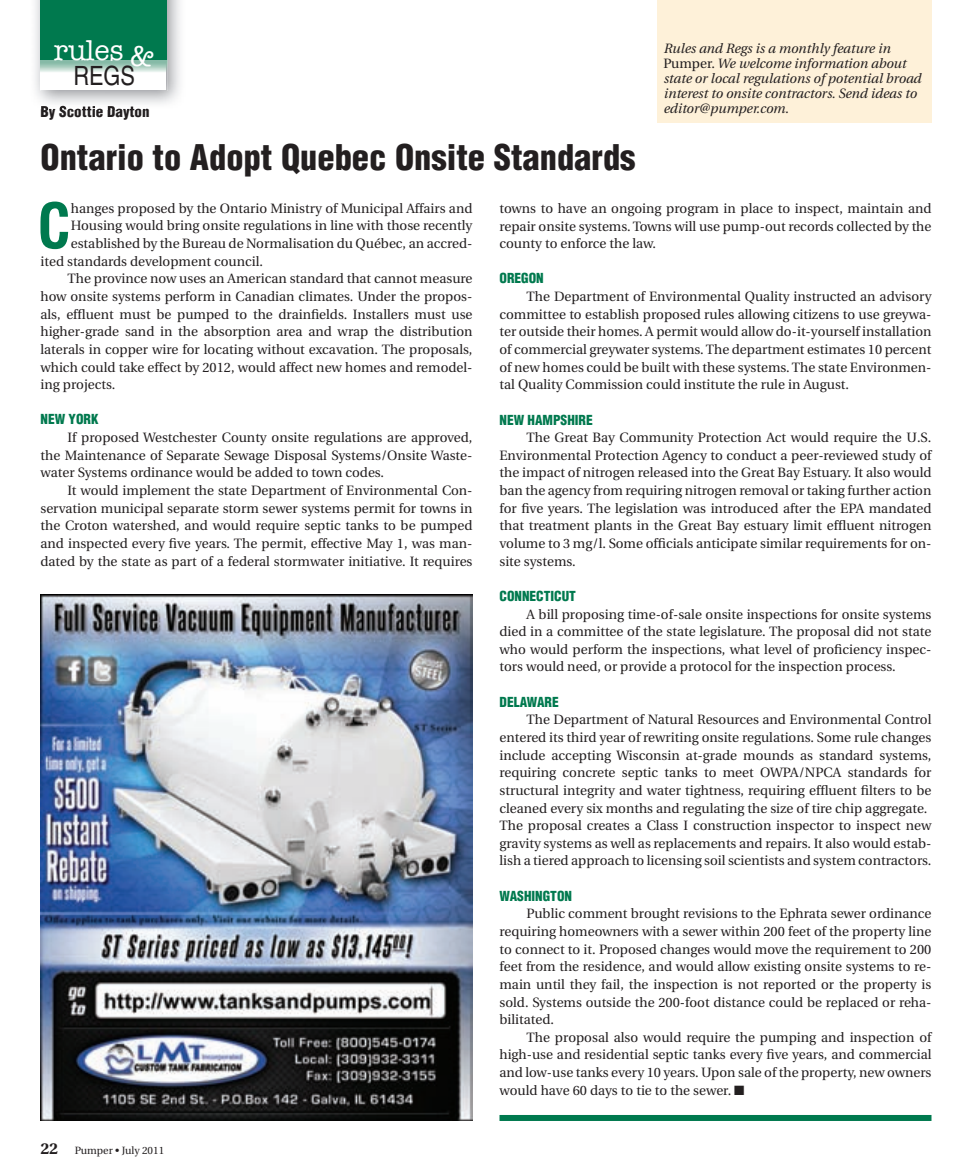
<style>
.page{position:relative;width:972px;height:1175px;background:#fff}
.page>*{position:absolute;margin:0;border:0;box-sizing:border-box;transform-origin:0 0}
.t1{font:700 condensed 60.45px "Helvetica";color:#00794e}
.t2{font:900 condensed 34.5px "Helvetica";color:#231f20}
.t3{font:28.8px "American Typewriter";letter-spacing:-.01em;color:#fff}
.t4{font:condensed 26.55px "Helvetica";color:#231f20}
.t5{font:900 condensed 15px "Helvetica";color:#231f20}
.t6{font:13.5px/17.7px "Utopia";color:#231f20;text-align:justify}
.t7{font:italic 13.5px/15px "Utopia";color:#231f20}
.t8{font:900 condensed 13.5px "Helvetica";color:#00794e}
.t9{font:10.5px "Utopia";color:#231f20}
.s1{font-style:normal}
.s2{font-weight:700;font-size:15.75px}
</style>
<div class="page">
<div style="left:500px;top:1114px;width:432px;height:6px;background:#00794e"></div>
<div style="left:657px;top:0;width:275px;height:123px;background:#fef1d9"></div>
<img style="left:41px;top:106px;width:108px;height:3px">
<img style="left:40px;top:60px;width:127px;height:31px">
<svg style="left:40px;top:60px;width:125px;height:29px"></svg>
<div style="left:40px;top:0;width:127px;height:60px;background:#00794e"></div>
<img style="left:40px;top:594px;width:432px;height:526px">
<hr style="left:971px;top:0;width:1px;height:1174px;background:#ffec98">
<h3 class="t3" style="left:54px;top:34px;width:101px">rules &amp;</h3>
<h3 class="t4" style="left:73px;top:60px;width:63px">REGS</h3>
<p class="t5" style="left:40px;top:102px;width:111px">By Scottie Dayton</p>
<h2 class="t2" style="left:40px;top:136px;width:597px">Ontario to Adopt Quebec Onsite Standards</h2>
<p class="t7" style="left:663px;top:41px;width:259px">Rules and Regs is a monthly feature in <span class="s1">Pumper.</span> We welcome information about state or local regulations of potential broad interest to onsite contractors. Send ideas to editor@pumper.com.</p>
<h1 class="t1" style="left:37px;top:188px;width:35px">C</h1>
<p class="t6" style="left:71px;top:199px;width:403px">hanges proposed by the Ontario Ministry of Municipal Affairs and</p>
<p class="t6" style="left:71px;top:217px;width:403px">Housing would bring onsite regulations in line with those recently</p>
<p class="t6" style="left:71px;top:235px;width:403px">established by the Bureau de Normalisation du Québec, an accred-</p>
<p class="t6" style="left:40px;top:252px;width:224px">ited standards development council.</p>
<p class="t6" style="left:67px;top:270px;width:406px">The province now uses an American standard that cannot measure</p>
<p class="t6" style="left:40px;top:288px;width:433px">how onsite systems perform in Canadian climates. Under the propos-</p>
<p class="t6" style="left:40px;top:305px;width:434px">als, effluent must be pumped to the drainfields. Installers must use</p>
<p class="t6" style="left:40px;top:323px;width:434px">higher-grade sand in the absorption area and wrap the distribution</p>
<p class="t6" style="left:40px;top:341px;width:433px">laterals in copper wire for locating without excavation. The proposals,</p>
<p class="t6" style="left:40px;top:358px;width:434px">which could take effect by 2012, would affect new homes and remodel-</p>
<p class="t6" style="left:40px;top:376px;width:76px">ing projects.</p>
<p class="t8" style="left:40px;top:411px;width:60px">NEW YORK</p>
<p class="t6" style="left:40px;top:429px;width:434px;text-indent:27px">If proposed Westchester County onsite regulations are approved, the Maintenance of Separate Sewage Disposal Systems/Onsite Waste&shy;water Systems ordinance would be added to town codes.</p>
<p class="t6" style="left:40px;top:482px;width:434px;text-indent:27px">It would implement the state Department of Environmental Con&shy;servation municipal separate storm sewer systems permit for towns in the Croton watershed, and would require septic tanks to be pumped and inspected every five years. The permit, effective May 1, was man&shy;dated by the state as part of a federal stormwater initiative. It requires</p>
<p class="t9" style="left:40px;top:1144px;width:125px"><span class="s2">22</span> Pumper • July 2011</p>
<p class="t6" style="left:499px;top:200px;width:434px">towns to have an ongoing program in place to inspect, maintain and repair onsite systems. Towns will use pump-out records collected by the county to enforce the law.</p>
<p class="t8" style="left:499px;top:270px;width:46px">OREGON</p>
<p class="t6" style="left:499px;top:288px;width:434px;text-indent:27px">The Department of Environmental Quality instructed an advisory committee to establish proposed rules allowing citizens to use greywa&shy;ter outside their homes. A permit would allow do-it-yourself installation of commercial greywater systems. The department estimates 10 percent of new homes could be built with these systems. The state Environmen&shy;tal Quality Commission could institute the rule in August.</p>
<p class="t8" style="left:499px;top:411px;width:95px">NEW HAMPSHIRE</p>
<p class="t6" style="left:499px;top:429px;width:434px;text-indent:27px">The Great Bay Community Protection Act would require the U.S.<br>Environmental Protection Agency to conduct a peer-reviewed study of the impact of nitrogen released into the Great Bay Estuary. It also would ban the agency from requiring nitrogen removal or taking further action for five years. The legislation was introduced after the EPA mandated that treatment plants in the Great Bay estuary limit effluent nitrogen volume to 3 mg/l. Some officials anticipate similar requirements for on&shy;site systems.</p>
<p class="t8" style="left:499px;top:587px;width:78px">CONNECTICUT</p>
<p class="t6" style="left:499px;top:605px;width:433px;text-indent:27px">A bill proposing time-of-sale onsite inspections for onsite systems died in a committee of the state legislature. The proposal did not state who would perform the inspections, what level of proficiency inspec&shy;tors would need, or provide a protocol for the inspection process.</p>
<p class="t8" style="left:499px;top:693px;width:61px">DELAWARE</p>
<p class="t6" style="left:499px;top:711px;width:434px;text-align:left;text-indent:27px">The Department of Natural Resources and Environmental Control entered its third year of rewriting onsite regulations. Some rule changes include accepting Wisconsin at-grade mounds as standard systems, requiring concrete septic tanks to meet OWPA/NPCA standards for structural integrity and water tightness, requiring effluent filters to be cleaned every six months and regulating the size of tire chip aggregate.<br>The proposal creates a Class I construction inspector to inspect new gravity systems as well as replacements and repairs. It also would estab&shy;lish a tiered approach to licensing soil scientists and system contractors.</p>
<p class="t8" style="left:499px;top:887px;width:74px">WASHINGTON</p>
<p class="t6" style="left:499px;top:905px;width:434px;text-indent:27px">Public comment brought revisions to the Ephrata sewer ordinance requiring homeowners with a sewer within 200 feet of the property line to connect to it. Proposed changes would move the requirement to 200 feet from the residence, and would allow existing onsite systems to re&shy;main until they fail, the inspection is not reported or the property is sold. Systems outside the 200-foot distance could be replaced or reha&shy;bilitated.</p>
<p class="t6" style="left:499px;top:1028px;width:434px;text-indent:27px">The proposal also would require the pumping and inspection of high-use and residential septic tanks every five years, and commercial and low-use tanks every 10 years. Upon sale of the property, new owners would have 60 days to tie to the sewer. ■</p>
</div>
